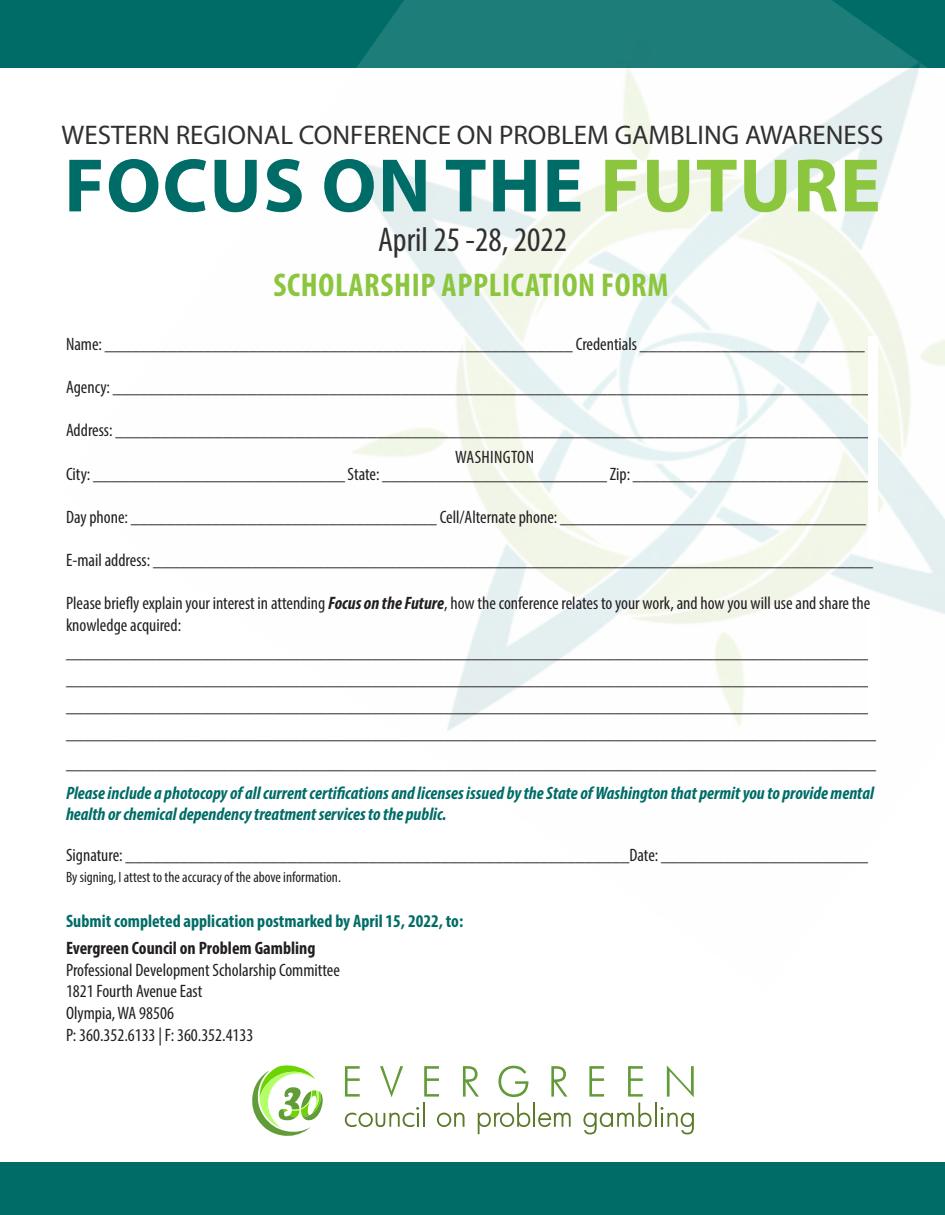
<style>
.page{position:relative;width:945px;height:1215px;background:#fff}
.page>*{position:absolute;margin:0;border:0;box-sizing:border-box;transform-origin:0 0}
.Text{font:700 76.5px "Myriad Pro";letter-spacing:.02em;color:#006c67}
.Text-2{font:condensed 34.5px "Myriad Pro";color:#312f30}
.Heading{font:700 condensed 33px "Myriad Pro";letter-spacing:.02em;color:#8bc63e}
.Text-3{font:27px "Myriad Pro";color:#312f30}
.Regular_Text{font:condensed 18px/21.6px "Myriad Pro";color:#231f20}
.t1{font:italic 700 condensed 18px/30px "Myriad Pro";color:#006c67}
.t2{font:700 condensed 18px "Myriad Pro";color:#006c67}
.t3{font:700 condensed 18px "Myriad Pro";color:#231f20}
.Regular_Text-2{font:condensed 18px "Myriad Pro";letter-spacing:.02em;color:#231f20}
.t4{font:condensed 15px "Myriad Pro";color:#231f20}
.s1{color:#8bc63e}
.s2{font-weight:700;font-style:italic}
.s3{font-weight:400;font-style:normal;color:#231f20}
</style>
<div class="page">
<div style="left:0;top:1162px;width:945px;height:53px;background:#006c67"></div>
<div style="left:0;top:1px;width:945px;height:67px;background:#006c67"></div>
<img style="left:58px;top:0;width:887px;height:731px">
<svg style="left:538px;top:1113px;width:33px;height:14px"></svg>
<svg style="left:583px;top:1103px;width:69px;height:31px"></svg>
<hr style="left:655px;top:1103px;width:2px;height:24px;background:#5c7929">
<svg style="left:660px;top:1107px;width:34px;height:27px"></svg>
<hr style="left:423px;top:1103px;width:2px;height:24px;background:#5c7929">
<svg style="left:345px;top:1107px;width:74px;height:20px"></svg>
<svg style="left:437px;top:1113px;width:28px;height:14px"></svg>
<hr style="left:533px;top:1103px;width:2px;height:24px;background:#5c7929">
<svg style="left:478px;top:1103px;width:52px;height:31px"></svg>
<svg style="left:589px;top:1066px;width:54px;height:31px"></svg>
<svg style="left:551px;top:1066px;width:16px;height:31px"></svg>
<svg style="left:667px;top:1065px;width:27px;height:32px"></svg>
<svg style="left:380px;top:1066px;width:23px;height:31px"></svg>
<svg style="left:345px;top:1066px;width:15px;height:31px"></svg>
<svg style="left:424px;top:1066px;width:15px;height:31px"></svg>
<svg style="left:498px;top:1066px;width:30px;height:31px"></svg>
<svg style="left:463px;top:1066px;width:16px;height:31px"></svg>
<svg style="left:252px;top:1065px;width:71px;height:71px"></svg>
<div style="left:868px;top:612px;width:10px;height:109px;background:#fff"></div>
<div style="left:868px;top:336px;width:10px;height:223px;background:#fff"></div>
<p class="Text-3" style="left:62px;top:118px;width:823px">WESTERN REGIONAL CONFERENCE ON PROBLEM GAMBLING AWARENESS</p>
<p class="Text" style="left:64px;top:136px;width:818px">FOCUS ON THE <span class="s1">FUTURE</span></p>
<p class="Text-2" style="left:378px;top:219px;width:190px">April 25 -28, 2022</p>
<p class="Heading" style="left:274px;top:265px;width:397px">SCHOLARSHIP APPLICATION FORM</p>
<p class="Regular_Text" style="left:66px;top:333px;width:800px">Name: ____________________________________________________ Credentials _________________________</p>
<p class="Regular_Text" style="left:66px;top:376px;width:804px">Agency: ____________________________________________________________________________________</p>
<p class="Regular_Text" style="left:66px;top:419px;width:807px">Address: ____________________________________________________________________________________</p>
<p class="Regular_Text" style="left:66px;top:463px;width:811px">City: ____________________________ State: _________________________ Zip: ___________________________</p>
<p class="Regular_Text" style="left:66px;top:506px;width:802px">Day phone: __________________________________ Cell/Alternate phone: __________________________________</p>
<p class="Regular_Text" style="left:66px;top:549px;width:809px">E-mail address: ________________________________________________________________________________</p>
<p class="Regular_Text" style="left:66px;top:592px;width:806px">Please briefly explain your interest in attending <span class="s2">Focus on the Future</span>, how the conference relates to your work, and how you will use and share the knowledge acquired:</p>
<p class="Regular_Text" style="left:66px;top:641px;width:811px">__________________________________________________________________________________________</p>
<p class="Regular_Text" style="left:66px;top:668px;width:811px">__________________________________________________________________________________________</p>
<p class="Regular_Text" style="left:66px;top:692px;width:811px;line-height:27px">__________________________________________________________________________________________ __________________________________________________________________________________________</p>
<p class="t1" style="left:66px;top:747px;width:811px"><span class="s3">__________________________________________________________________________________________<br></span>Please include a photocopy of all current certifications and licenses issued by the State of Washington that permit you to provide mental</p>
<p class="t1" style="left:66px;top:799px;width:382px">health or chemical dependency treatment services to the public.</p>
<p class="Regular_Text" style="left:66px;top:844px;width:804px">Signature: ________________________________________________________Date: _______________________</p>
<p class="t4" style="left:66px;top:868px;width:276px">By signing, I attest to the accuracy of the above information.</p>
<p class="t2" style="left:66px;top:910px;width:399px">Submit completed application postmarked by April 15, 2022, to:</p>
<p class="t3" style="left:66px;top:937px;width:251px">Evergreen Council on Problem Gambling</p>
<p class="Regular_Text" style="left:66px;top:959px;width:276px">Professional Development Scholarship Committee</p>
<p class="Regular_Text" style="left:66px;top:980px;width:138px">1821 Fourth Avenue East</p>
<p class="Regular_Text" style="left:66px;top:1002px;width:109px">Olympia, WA 98506</p>
<p class="Regular_Text" style="left:66px;top:1024px;width:189px">P: 360.352.6133 | F: 360.352.4133</p>
<p class="Regular_Text-2" style="left:455px;top:446px;width:80px">WASHINGTON</p>
</div>
